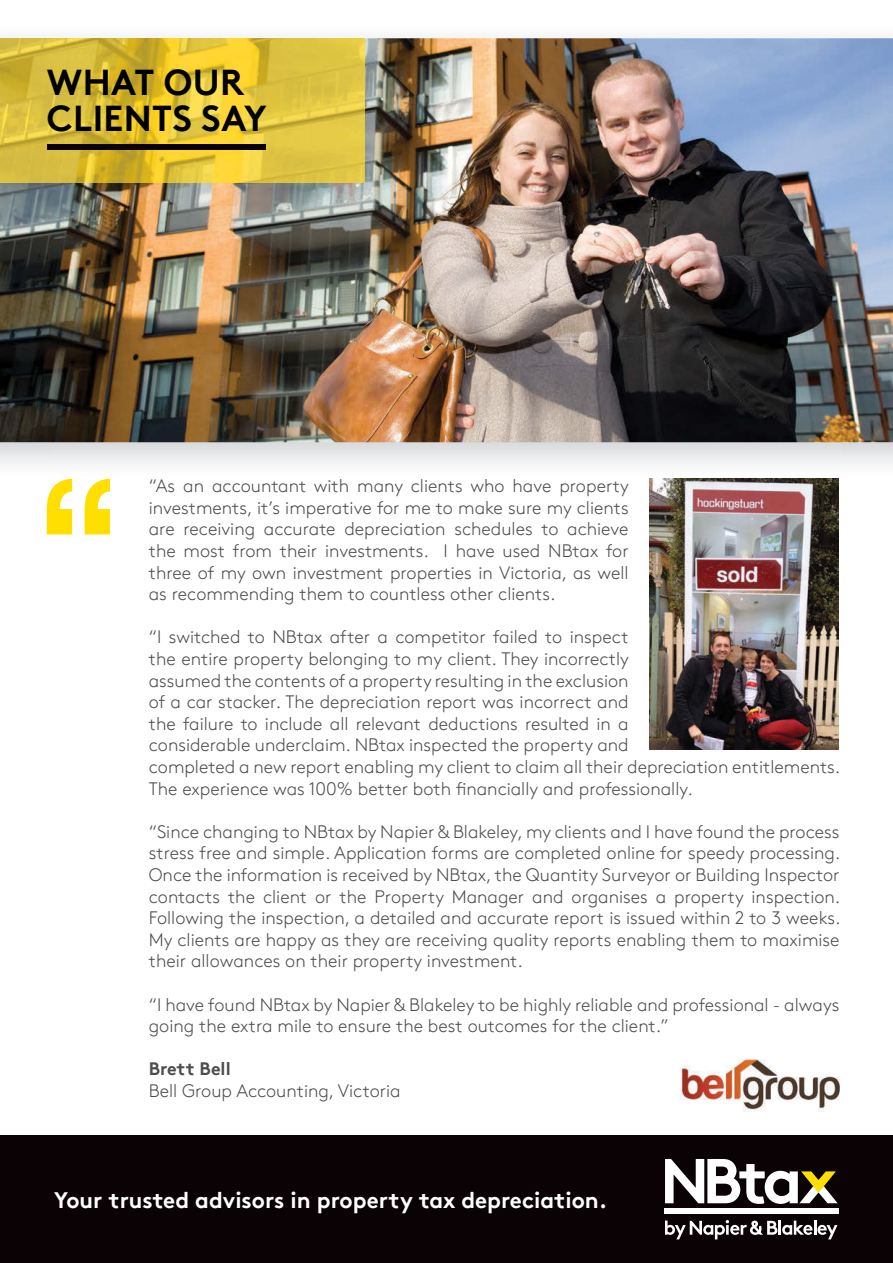
<style>
.page{position:relative;width:893px;height:1263px;background:#fff}
.page>*{position:absolute;margin:0;border:0;box-sizing:border-box;transform-origin:0 0}
.t1{font:700 36px/36px "Brown Std";letter-spacing:.01em;color:#000}
.t2{font:700 22.5px "Brown Std";color:#fff}
.t3{font:300 18px/21.6px "Brown Std";color:#4d4d4f;text-align:justify}
.t4{font:700 18px "Brown Std";letter-spacing:-.005em;color:#4d4d4f}
</style>
<div class="page">
<div style="left:0;top:1135px;width:893px;height:128px;background:#0a0204"></div>
<div style="left:665px;top:1208px;width:174px;height:6px;background:#fff"></div>
<svg style="left:665px;top:1159px;width:173px;height:45px"></svg>
<svg style="left:665px;top:1220px;width:172px;height:19px"></svg>
<img style="left:0;top:38px;width:893px;height:404px">
<img style="left:0;top:38px;width:364px;height:144px">
<div style="left:47px;top:145px;width:219px;height:5px;background:#0a0204"></div>
<img style="left:650px;top:479px;width:189px;height:270px">
<img style="left:681px;top:1059px;width:158px;height:53px">
<svg style="left:47px;top:479px;width:63px;height:55px"></svg>
<h1 class="t1" style="left:47px;top:64px;width:221px">WHAT OUR<br>CLIENTS SAY</h1>
<p class="t3" style="left:149px;top:475px;width:482px">“As an accountant with many clients who have property investments, it’s imperative for me to make sure my clients are receiving accurate depreciation schedules to achieve the most from their investments. I have used NBtax for three of my own investment properties in Victoria, as well as recommending them to countless other clients.</p>
<p class="t3" style="left:149px;top:627px;width:693px;text-align:left">“I switched to NBtax after a competitor failed to inspect<br>the entire property belonging to my client. They incorrectly<br>assumed the contents of a property resulting in the exclusion<br>of a car stacker. The depreciation report was incorrect and<br>the failure to include all relevant deductions resulted in a<br>considerable underclaim. NBtax inspected the property and<br>completed a new report enabling my client to claim all their depreciation entitlements.<br>The experience was 100% better both nancially and professionally.</p>
<p class="t3" style="left:149px;top:821px;width:693px">“Since changing to NBtax by Napier &amp; Blakeley, my clients and I have found the process stress free and simple. Application forms are completed online for speedy processing.<br>Once the information is received by NBtax, the Quantity Surveyor or Building Inspector contacts the client or the Property Manager and organises a property inspection.<br>Following the inspection, a detailed and accurate report is issued within 2 to 3 weeks.<br>My clients are happy as they are receiving quality reports enabling them to maximise their allowances on their property investment.</p>
<p class="t3" style="left:149px;top:994px;width:692px">“I have found NBtax by Napier &amp; Blakeley to be highly reliable and professional - always going the extra mile to ensure the best outcomes for the client.”</p>
<p class="t4" style="left:149px;top:1058px;width:83px">Brett Bell</p>
<p class="t3" style="left:149px;top:1080px;width:253px">Bell Group Accounting, Victoria</p>
<p class="t2" style="left:54px;top:1186px;width:555px">Your trusted advisors in property tax depreciation.</p>
</div>
